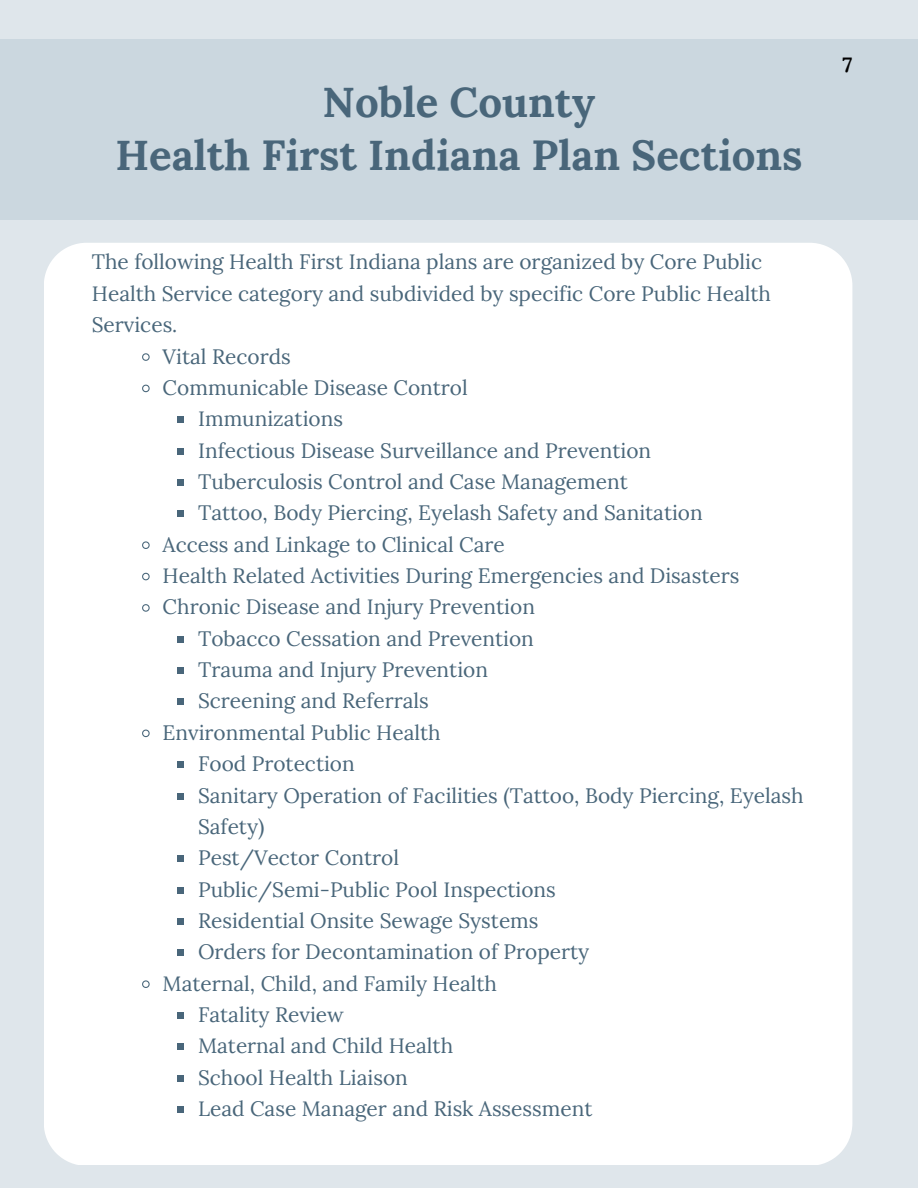
<style>
.page{position:relative;width:918px;height:1188px;background:#dfe6eb}
.page>*{position:absolute;margin:0;border:0;box-sizing:border-box;transform-origin:0 0}
.t1{font:700 42px/52.8px "Lora";color:#49667a;text-align:center}
.t2{font:700 21px "Lora";color:#000}
.t3{font:20.85px/31.3px "Lora";color:#49667a}
</style>
<div class="page">
<div style="left:0;top:40px;width:918px;height:180px;background:#cbd7df"></div>
<div style="left:44px;top:243px;width:808px;height:922px;background:#fff"></div>
<svg style="left:141px;top:352px;width:9px;height:10px"></svg>
<svg style="left:141px;top:384px;width:9px;height:9px"></svg>
<div style="left:177px;top:417px;width:7px;height:6px;background:#49667a"></div>
<div style="left:177px;top:448px;width:7px;height:6px;background:#49667a"></div>
<div style="left:177px;top:479px;width:7px;height:7px;background:#49667a"></div>
<div style="left:177px;top:511px;width:7px;height:6px;background:#49667a"></div>
<svg style="left:141px;top:541px;width:9px;height:9px"></svg>
<svg style="left:141px;top:572px;width:9px;height:9px"></svg>
<svg style="left:141px;top:603px;width:9px;height:9px"></svg>
<div style="left:177px;top:636px;width:7px;height:7px;background:#49667a"></div>
<div style="left:177px;top:667px;width:7px;height:7px;background:#49667a"></div>
<div style="left:177px;top:699px;width:7px;height:6px;background:#49667a"></div>
<svg style="left:141px;top:729px;width:9px;height:9px"></svg>
<div style="left:177px;top:761px;width:7px;height:7px;background:#49667a"></div>
<div style="left:177px;top:793px;width:7px;height:6px;background:#49667a"></div>
<div style="left:177px;top:856px;width:7px;height:6px;background:#49667a"></div>
<div style="left:177px;top:887px;width:7px;height:6px;background:#49667a"></div>
<div style="left:177px;top:918px;width:7px;height:7px;background:#49667a"></div>
<div style="left:177px;top:950px;width:7px;height:6px;background:#49667a"></div>
<svg style="left:141px;top:980px;width:9px;height:9px"></svg>
<div style="left:177px;top:1012px;width:7px;height:7px;background:#49667a"></div>
<div style="left:177px;top:1044px;width:7px;height:6px;background:#49667a"></div>
<div style="left:177px;top:1075px;width:7px;height:7px;background:#49667a"></div>
<div style="left:177px;top:1106px;width:7px;height:7px;background:#49667a"></div>
<p class="t1" style="left:115px;top:76px;width:689px">Noble County<br>Health First Indiana Plan Sections</p>
<p class="t3" style="left:92px;top:246px;width:681px">The following Health First Indiana plans are organized by Core Public<br>Health Service category and subdivided by specific Core Public Health<br>Services.</p>
<h1 class="t3" style="left:163px;top:340px;width:130px">Vital Records</h1>
<p class="t3" style="left:163px;top:372px;width:307px">Communicable Disease Control</p>
<p class="t3" style="left:198px;top:403px;width:146px">Immunizations</p>
<p class="t3" style="left:198px;top:434px;width:455px">Infectious Disease Surveillance and Prevention</p>
<p class="t3" style="left:198px;top:466px;width:431px">Tuberculosis Control and Case Management</p>
<p class="t3" style="left:198px;top:497px;width:506px">Tattoo, Body Piercing, Eyelash Safety and Sanitation</p>
<p class="t3" style="left:163px;top:528px;width:344px">Access and Linkage to Clinical Care</p>
<p class="t3" style="left:163px;top:560px;width:578px">Health Related Activities During Emergencies and Disasters</p>
<p class="t3" style="left:163px;top:591px;width:374px">Chronic Disease and Injury Prevention</p>
<p class="t3" style="left:198px;top:622px;width:337px">Tobacco Cessation and Prevention</p>
<p class="t3" style="left:198px;top:654px;width:291px">Trauma and Injury Prevention</p>
<p class="t3" style="left:198px;top:685px;width:232px">Screening and Referrals</p>
<p class="t3" style="left:163px;top:717px;width:280px">Environmental Public Health</p>
<p class="t3" style="left:198px;top:748px;width:158px">Food Protection</p>
<p class="t3" style="left:198px;top:779px;width:607px">Sanitary Operation of Facilities (Tattoo, Body Piercing, Eyelash<br>Safety)</p>
<p class="t3" style="left:198px;top:842px;width:203px">Pest/Vector Control</p>
<p class="t3" style="left:198px;top:873px;width:359px">Public/Semi-Public Pool Inspections</p>
<p class="t3" style="left:198px;top:905px;width:342px">Residential Onsite Sewage Systems</p>
<p class="t3" style="left:198px;top:936px;width:393px">Orders for Decontamination of Property</p>
<p class="t3" style="left:163px;top:967px;width:336px">Maternal, Child, and Family Health</p>
<p class="t3" style="left:198px;top:999px;width:147px">Fatality Review</p>
<p class="t3" style="left:198px;top:1030px;width:257px">Maternal and Child Health</p>
<p class="t3" style="left:198px;top:1061px;width:211px">School Health Liaison</p>
<p class="t3" style="left:198px;top:1093px;width:396px">Lead Case Manager and Risk Assessment</p>
<p class="t2" style="left:843px;top:51px;width:11px">7</p>
</div>
